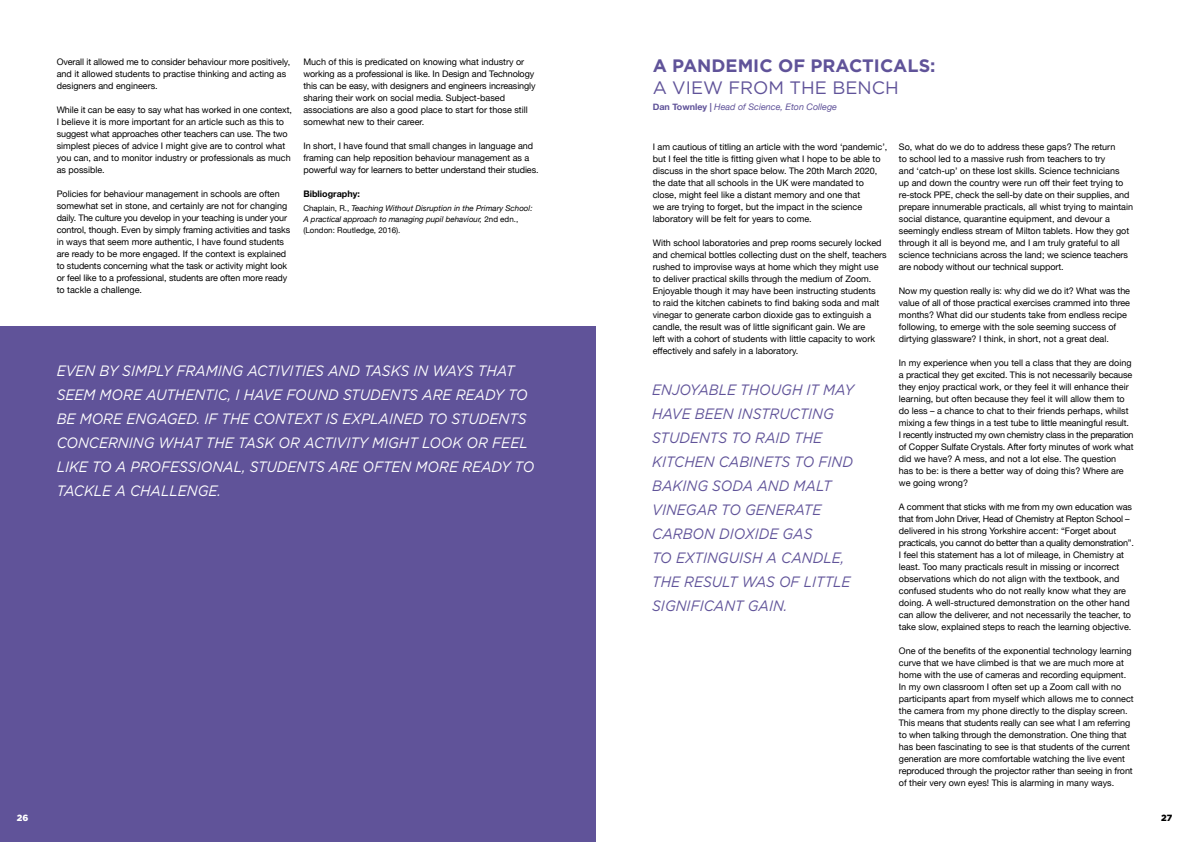
<style>
.page{position:relative;width:1191px;height:842px;background:#fff}
.page>*{position:absolute;margin:0;border:0;box-sizing:border-box;transform-origin:0 0}
.t1{font:700 18px "Gotham";color:#605399}
.t2{font:18px "Gotham";color:#605399}
.t3{font:italic 15px/24px "Gotham";color:#fff;scale:.92 1}
.t4{font:italic 15px/24px "Gotham";color:#605399;scale:.92 1}
.t5{font:9px/12px "Helvetica Neue";color:#000}
.t6{font:italic 9px "Helvetica Neue";color:#605399}
.t7{font:700 9px "Helvetica Neue";color:#000}
.t8{font:900 9px "Gotham";color:#fff}
.t9{font:900 9px "Gotham";color:#000}
.t10{font:italic 8px/11px "Helvetica Neue";color:#000}
.s1{font-style:normal}
.s2{font-weight:700;font-style:normal}
</style>
<div class="page">
<div style="left:0;top:326px;width:595px;height:516px;background:#605399"></div>
<p class="t5" style="left:57px;top:57px;width:235px">Overall it allowed me to consider behaviour more positively, and it allowed students to practise thinking and acting as designers and engineers.</p>
<p class="t5" style="left:57px;top:105px;width:237px">While it can be easy to say what has worked in one context, I believe it is more important for an article such as this to suggest what approaches other teachers can use. The two simplest pieces of advice I might give are to control what you can, and to monitor industry or professionals as much as possible.</p>
<p class="t5" style="left:57px;top:189px;width:235px">Policies for behaviour management in schools are often somewhat set in stone, and certainly are not for changing daily. The culture you develop in your teaching is under your control, though. Even by simply framing activities and tasks in ways that seem more authentic, I have found students are ready to be more engaged. If the context is explained to students concerning what the task or activity might look or feel like to a professional, students are often more ready to tackle a challenge.</p>
<p class="t5" style="left:303px;top:57px;width:234px">Much of this is predicated on knowing what industry or working as a professional is like. In Design and Technology this can be easy, with designers and engineers increasingly sharing their work on social media. Subject-based associations are also a good place to start for those still somewhat new to their career.</p>
<p class="t5" style="left:303px;top:141px;width:237px">In short, I have found that small changes in language and framing can help reposition behaviour management as a powerful way for learners to better understand their studies.</p>
<p class="t7" style="left:303px;top:187px;width:58px">Bibliography:</p>
<p class="t10" style="left:303px;top:203px;width:231px"><span class="s1">Chaplain, R.,</span> Teaching Without Disruption in the Primary School:<br>A practical approach to managing pupil behaviour, <span class="s1">2nd edn., (London: Routledge, 2016).</span></p>
<p class="t3" style="left:57px;top:359px;width:520px">EVEN BY SIMPLY FRAMING ACTIVITIES AND TASKS IN WAYS THAT SEEM MORE AUTHENTIC, I HAVE FOUND STUDENTS ARE READY TO BE MORE ENGAGED. IF THE CONTEXT IS EXPLAINED TO STUDENTS CONCERNING WHAT THE TASK OR ACTIVITY MIGHT LOOK OR FEEL LIKE TO A PROFESSIONAL, STUDENTS ARE OFTEN MORE READY TO TACKLE A CHALLENGE.</p>
<p class="t8" style="left:17px;top:813px;width:13px">26</p>
<h1 class="t1" style="left:652px;top:55px;width:284px">A PANDEMIC OF PRACTICALS:</h1>
<h1 class="t2" style="left:652px;top:77px;width:247px">A VIEW FROM THE BENCH</h1>
<p class="t6" style="left:652px;top:100px;width:186px"><span class="s2">Dan Townley |</span> Head of Science, Eton College</p>
<p class="t5" style="left:652px;top:142px;width:236px">I am cautious of titling an article with the word ‘pandemic’, but I feel the title is fitting given what I hope to be able to discuss in the short space below. The 20th March 2020, the date that all schools in the UK were mandated to close, might feel like a distant memory and one that<br>we are trying to forget, but the impact in the science laboratory will be felt for years to come.</p>
<p class="t5" style="left:652px;top:238px;width:236px">With school laboratories and prep rooms securely locked and chemical bottles collecting dust on the shelf, teachers rushed to improvise ways at home which they might use to deliver practical skills through the medium of Zoom.<br>Enjoyable though it may have been instructing students<br>to raid the kitchen cabinets to find baking soda and malt vinegar to generate carbon dioxide gas to extinguish a candle, the result was of little significant gain. We are<br>left with a cohort of students with little capacity to work effectively and safely in a laboratory.</p>
<h2 class="t4" style="left:652px;top:377px;width:221px">ENJOYABLE THOUGH IT MAY<br>HAVE BEEN INSTRUCTING<br>STUDENTS TO RAID THE<br>KITCHEN CABINETS TO FIND<br>BAKING SODA AND MALT<br>VINEGAR TO GENERATE<br>CARBON DIOXIDE GAS<br>TO EXTINGUISH A CANDLE,<br>THE RESULT WAS OF LITTLE<br>SIGNIFICANT GAIN.</h2>
<p class="t5" style="left:899px;top:142px;width:236px">So, what do we do to address these gaps? The return<br>to school led to a massive rush from teachers to try<br>and ‘catch-up’ on these lost skills. Science technicians<br>up and down the country were run off their feet trying to re-stock PPE, check the sell-by date on their supplies, and prepare innumerable practicals, all whist trying to maintain social distance, quarantine equipment, and devour a seemingly endless stream of Milton tablets. How they got through it all is beyond me, and I am truly grateful to all science technicians across the land; we science teachers are nobody without our technical support.</p>
<p class="t5" style="left:899px;top:286px;width:233px">Now my question really is: why did we do it? What was the value of all of those practical exercises crammed into three months? What did our students take from endless recipe following, to emerge with the sole seeming success of dirtying glassware? I think, in short, not a great deal.</p>
<p class="t5" style="left:899px;top:358px;width:236px">In my experience when you tell a class that they are doing a practical they get excited. This is not necessarily because they enjoy practical work, or they feel it will enhance their learning, but often because they feel it will allow them to do less – a chance to chat to their friends perhaps, whilst mixing a few things in a test tube to little meaningful result.<br>I recently instructed my own chemistry class in the preparation of Copper Sulfate Crystals. After forty minutes of work what did we have? A mess, and not a lot else. The question<br>has to be: is there a better way of doing this? Where are we going wrong?</p>
<p class="t5" style="left:899px;top:502px;width:236px">A comment that sticks with me from my own education was that from John Driver, Head of Chemistry at Repton School – delivered in his strong Yorkshire accent: “Forget about practicals, you cannot do better than a quality demonstration”.<br>I feel this statement has a lot of mileage, in Chemistry at least. Too many practicals result in missing or incorrect observations which do not align with the textbook, and confused students who do not really know what they are doing. A well-structured demonstration on the other hand can allow the deliverer, and not necessarily the teacher, to take slow, explained steps to reach the learning objective.</p>
<p class="t5" style="left:899px;top:645px;width:236px">One of the benefits of the exponential technology learning curve that we have climbed is that we are much more at home with the use of cameras and recording equipment.<br>In my own classroom I often set up a Zoom call with no participants apart from myself which allows me to connect the camera from my phone directly to the display screen.<br>This means that students really can see what I am referring to when talking through the demonstration. One thing that has been fascinating to see is that students of the current generation are more comfortable watching the live event reproduced through the projector rather than seeing in front of their very own eyes! This is alarming in many ways.</p>
<p class="t9" style="left:1161px;top:812px;width:13px">27</p>
</div>
